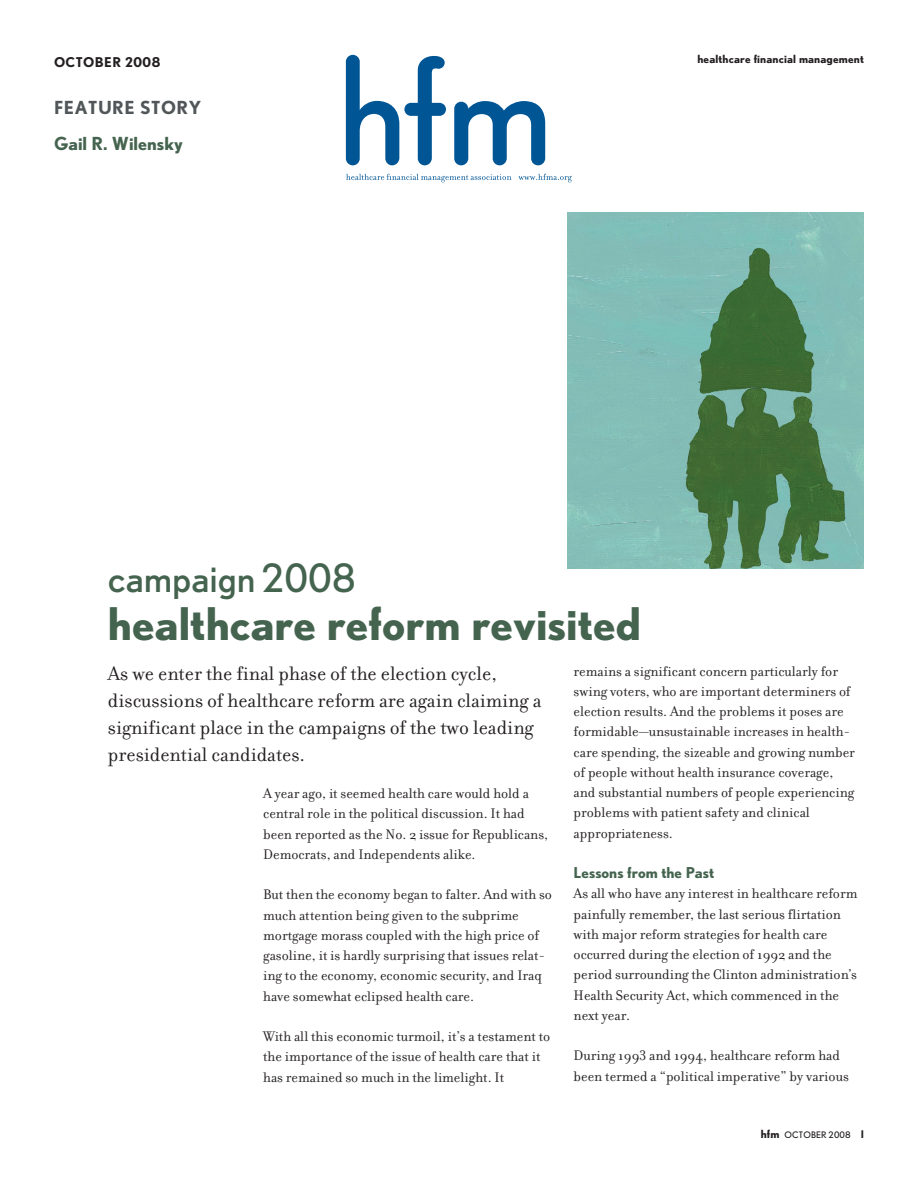
<style>
.page{position:relative;width:918px;height:1188px;background:#fff}
.page>*{position:absolute;margin:0;border:0;box-sizing:border-box;transform-origin:0 0}
.t1{font:700 45px "Nobel";color:#45644f}
.t2{font:39px "Nobel";color:#45644f}
.t3{font:21px/27px "Filosofia";color:#231f20}
.t4{font:700 18px "Nobel";color:#45644f}
.t5{font:700 18px "Nobel";letter-spacing:.03em;color:#515659}
.t6{font:15px/20.2px "Filosofia";color:#231f20}
.t7{font:700 15px "Nobel";color:#45644f}
.t8{font:700 13.5px "Nobel";letter-spacing:.03em;color:#231f20}
.t9{font:700 11.25px "Nobel";letter-spacing:.015em;color:#231f20}
.t10{font:9px "Nobel";letter-spacing:.01em;color:#231f20}
.s1{font-weight:700;font-size:11.25px}
.s2{font-weight:700;font-size:10.5px}
</style>
<div class="page">
<img style="left:568px;top:212px;width:296px;height:357px">
<svg style="left:346px;top:55px;width:100px;height:110px"></svg>
<svg style="left:454px;top:101px;width:91px;height:64px"></svg>
<svg style="left:346px;top:174px;width:166px;height:8px"></svg>
<svg style="left:518px;top:174px;width:54px;height:8px"></svg>
<p class="t8" style="left:54px;top:58px;width:108px">OCTOBER 2008</p>
<p class="t9" style="left:697px;top:55px;width:168px">healthcare financial management</p>
<p class="t5" style="left:54px;top:101px;width:149px">FEATURE STORY</p>
<p class="t4" style="left:54px;top:137px;width:130px">Gail R. Wilensky</p>
<h2 class="t2" style="left:108px;top:564px;width:249px">campaign 2008</h2>
<h1 class="t1" style="left:108px;top:607px;width:535px">healthcare reform revisited</h1>
<h3 class="t3" style="left:108px;top:663px;width:435px">As we enter the final phase of the election cycle, discussions of healthcare reform are again claiming a significant place in the campaigns of the two leading presidential candidates.</h3>
<p class="t6" style="left:263px;top:785px;width:286px">A year ago, it seemed health care would hold a central role in the political discussion. It had been reported as the No. 2 issue for Republicans, Democrats, and Independents alike.</p>
<p class="t6" style="left:263px;top:886px;width:290px">But then the economy began to falter. And with so much attention being given to the subprime mortgage morass coupled with the high price of gasoline, it is hardly surprising that issues relat&shy;ing to the economy, economic security, and Iraq have somewhat eclipsed health care.</p>
<p class="t6" style="left:263px;top:1028px;width:289px">With all this economic turmoil, it’s a testament to the importance of the issue of health care that it has remained so much in the limelight. It</p>
<p class="t6" style="left:574px;top:663px;width:283px">remains a significant concern particularly for swing voters, who are important determiners of election results. And the problems it poses are formidable—unsustainable increases in health&shy;care spending, the sizeable and growing number of people without health insurance coverage, and substantial numbers of people experiencing problems with patient safety and clinical appropriateness.</p>
<p class="t7" style="left:574px;top:867px;width:142px">Lessons from the Past</p>
<p class="t6" style="left:574px;top:886px;width:285px">As all who have any interest in healthcare reform painfully remember, the last serious flirtation with major reform strategies for health care occurred during the election of 1992 and the period surrounding the Clinton administration’s Health Security Act, which commenced in the next year.</p>
<p class="t6" style="left:574px;top:1048px;width:277px">During 1993 and 1994, healthcare reform had been termed a “political imperative” by various</p>
<p class="t10" style="left:761px;top:1132px;width:105px"><span class="s1">hfm</span> OCTOBER 2008 <span class="s2">I</span></p>
</div>
